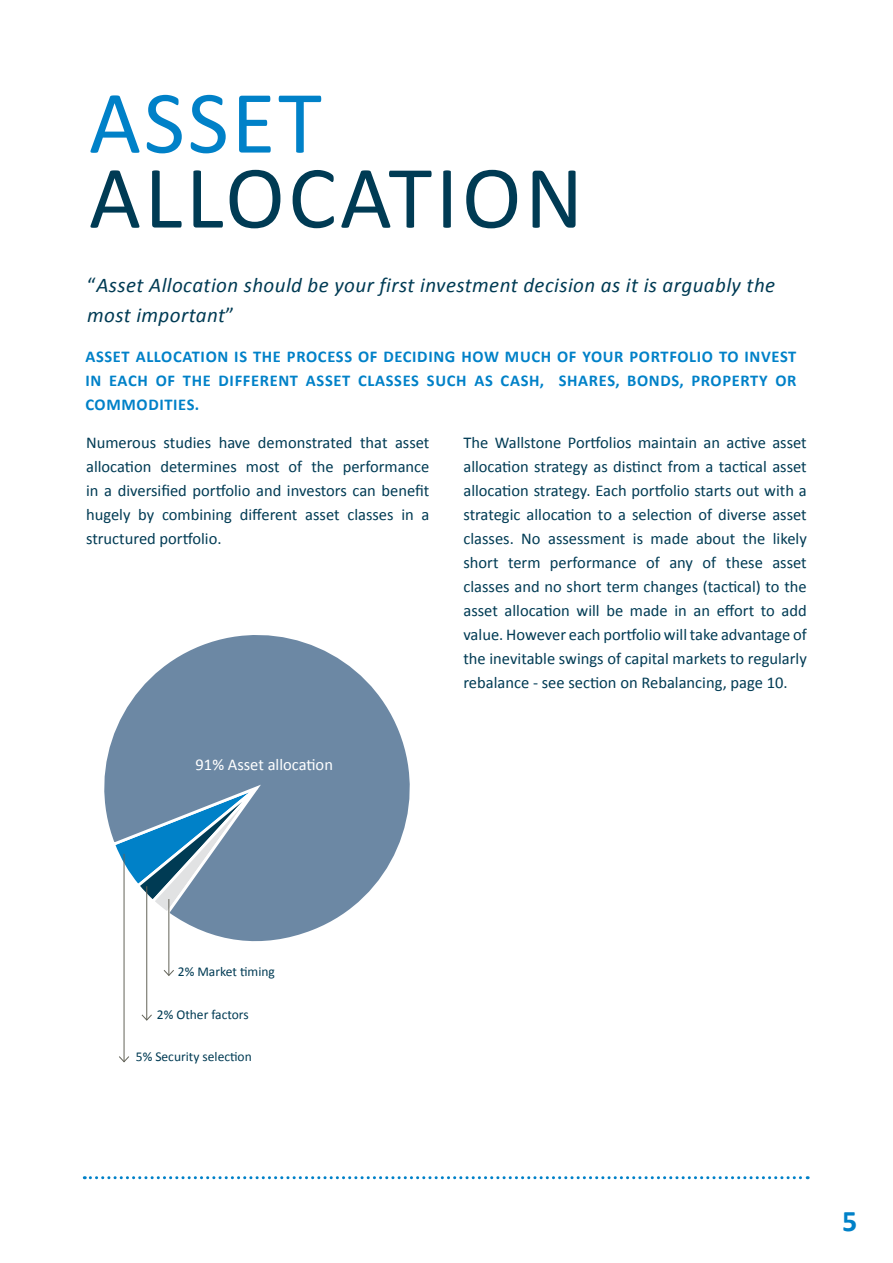
<style>
.page{position:relative;width:893px;height:1263px;background:#fff}
.page>*{position:absolute;margin:0;border:0;box-sizing:border-box;transform-origin:0 0}
.t1{font:90px "Calibri";letter-spacing:.04em;color:#003b54}
.t2{font:90px "Calibri";letter-spacing:.03em;color:#0081c8}
.t3{font:700 30px "Calibri";color:#0081c8}
.t4{font:italic 21px/30px "Calibri";letter-spacing:.02em;color:#003b54}
.t5{font:16.5px/24px "Calibri";color:#003b54;text-align:justify}
.t6{font:700 16.5px/24px "Calibri";letter-spacing:.04em;color:#0081c8;text-align:justify}
.t7{font:16.5px "Calibri";color:#fff}
.t8{font:13.5px "Calibri";color:#003b54}
.s1{font-style:normal}
</style>
<div class="page">
<svg style="left:84px;top:1176px;width:724px;height:3px"></svg>
<svg style="left:104px;top:635px;width:306px;height:319px"></svg>
<hr style="left:124px;top:854px;width:1px;height:208px;background:#636359">
<svg style="left:119px;top:1055px;width:10px;height:8px"></svg>
<hr style="left:146px;top:886px;width:1px;height:134px;background:#636359">
<svg style="left:141px;top:1014px;width:11px;height:7px"></svg>
<hr style="left:168px;top:899px;width:1px;height:76px;background:#636359">
<svg style="left:163px;top:969px;width:11px;height:7px"></svg>
<h1 class="t2" style="left:89px;top:66px;width:234px">ASSET</h1>
<h1 class="t1" style="left:89px;top:141px;width:496px">ALLOCATION</h1>
<p class="t4" style="left:87px;top:269px;width:690px"><span class="s1">“</span>Asset Allocation should be your first investment decision as it is arguably the most important<span class="s1">”</span></p>
<p class="t6" style="left:85px;top:344px;width:713px">ASSET ALLOCATION IS THE PROCESS OF DECIDING HOW MUCH OF YOUR PORTFOLIO TO INVEST IN EACH OF THE DIFFERENT ASSET CLASSES SUCH AS CASH, SHARES, BONDS, PROPERTY OR COMMODITIES.</p>
<p class="t5" style="left:86px;top:431px;width:345px">Numerous studies have demonstrated that asset allocation determines most of the performance in a diversified portfolio and investors can benefit hugely by combining different asset classes in a structured portfolio.</p>
<p class="t5" style="left:463px;top:431px;width:345px">The Wallstone Portfolios maintain an active asset allocation strategy as distinct from a tactical asset allocation strategy. Each portfolio starts out with a strategic allocation to a selection of diverse asset classes. No assessment is made about the likely short term performance of any of these asset classes and no short term changes (tactical) to the asset allocation will be made in an effort to add value. However each portfolio will take advantage of the inevitable swings of capital markets to regularly rebalance - see section on Rebalancing, page 10.</p>
<p class="t7" style="left:196px;top:754px;width:139px">91% Asset allocation</p>
<p class="t8" style="left:178px;top:963px;width:99px">2% Market timing</p>
<p class="t8" style="left:157px;top:1006px;width:93px">2% Other factors</p>
<p class="t8" style="left:136px;top:1048px;width:118px">5% Security selection</p>
<h2 class="t3" style="left:842px;top:1202px;width:17px">5</h2>
</div>
